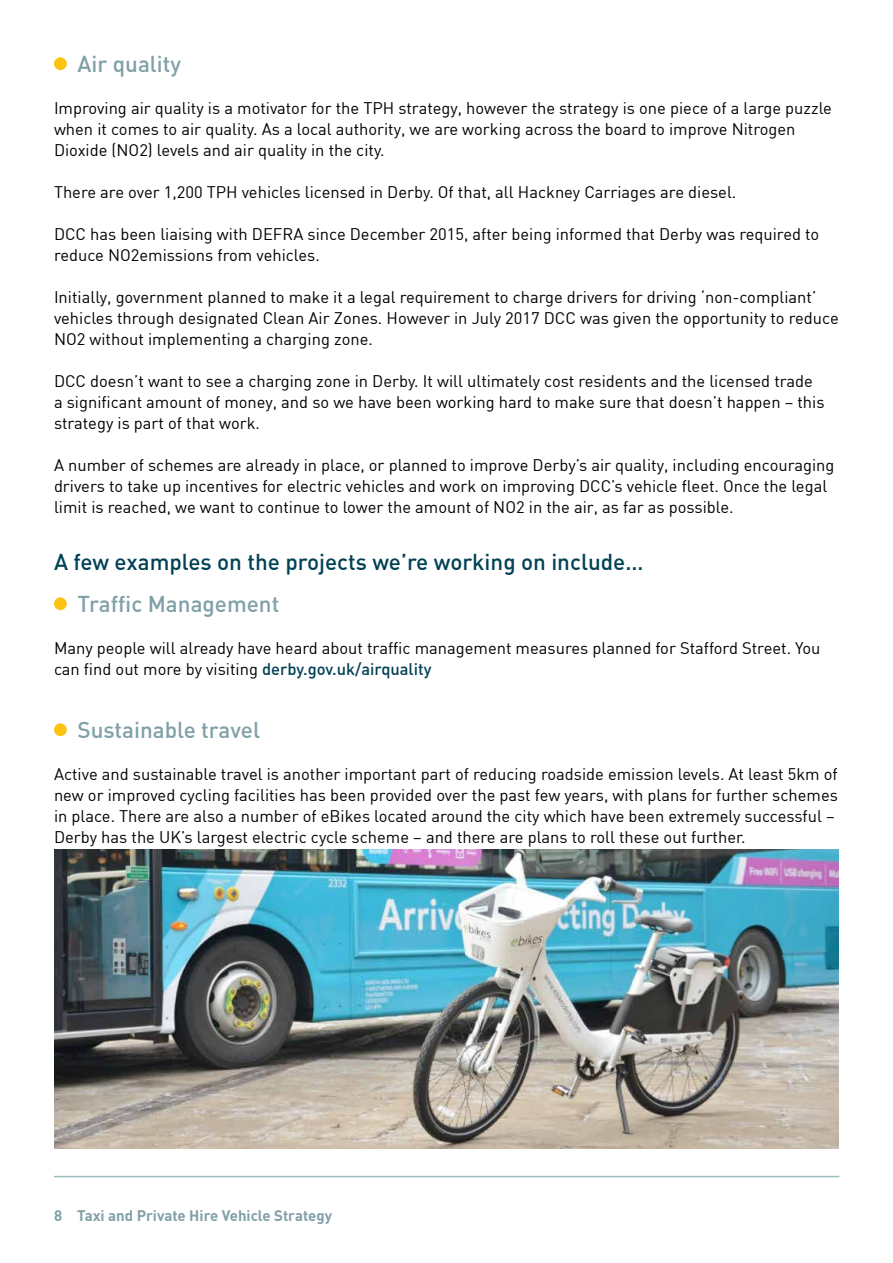
<style>
.page{position:relative;width:893px;height:1263px;background:#fff}
.page>*{position:absolute;margin:0;border:0;box-sizing:border-box;transform-origin:0 0}
.t1{font:500 22.5px "DIN";color:#004155}
.t2{font:500 22.5px "DIN";color:#7fa0a7}
.t3{font:16.5px/21px "DIN";color:#000}
.t4{font:700 15px "DIN";color:#7fa0a7}
.s1{font-weight:500;color:#004155}
</style>
<div class="page">
<hr style="left:54px;top:1176px;width:785px;height:1px;background:#9cbec0">
<div style="left:54px;top:57px;width:13px;height:13px;background:#fcc310;border-radius:50%"></div>
<div style="left:54px;top:597px;width:13px;height:13px;background:#fcc310;border-radius:50%"></div>
<div style="left:54px;top:723px;width:13px;height:13px;background:#fcc310;border-radius:50%"></div>
<img style="left:54px;top:850px;width:784px;height:298px">
<h1 class="t2" style="left:78px;top:49px;width:105px">Air quality</h1>
<p class="t3" style="left:54px;top:97px;width:779px">Improving air quality is a motivator for the TPH strategy, however the strategy is one piece of a large puzzle when it comes to air quality. As a local authority, we are working across the board to improve Nitrogen<br>Dioxide (NO2) levels and air quality in the city.</p>
<p class="t3" style="left:54px;top:181px;width:684px">There are over 1,200 TPH vehicles licensed in Derby. Of that, all Hackney Carriages are diesel.</p>
<p class="t3" style="left:54px;top:223px;width:767px">DCC has been liaising with DEFRA since December 2015, after being informed that Derby was required to reduce NO2emissions from vehicles.</p>
<p class="t3" style="left:54px;top:286px;width:786px">Initially, government planned to make it a legal requirement to charge drivers for driving ‘non-compliant’ vehicles through designated Clean Air Zones. However in July 2017 DCC was given the opportunity to reduce<br>NO2 without implementing a charging zone.</p>
<p class="t3" style="left:54px;top:370px;width:772px">DCC doesn’t want to see a charging zone in Derby. It will ultimately cost residents and the licensed trade a significant amount of money, and so we have been working hard to make sure that doesn’t happen – this strategy is part of that work.</p>
<p class="t3" style="left:54px;top:454px;width:782px">A number of schemes are already in place, or planned to improve Derby’s air quality, including encouraging drivers to take up incentives for electric vehicles and work on improving DCC’s vehicle fleet. Once the legal limit is reached, we want to continue to lower the amount of NO2 in the air, as far as possible.</p>
<h1 class="t1" style="left:54px;top:547px;width:591px">A few examples on the projects we’re working on include…</h1>
<h1 class="t2" style="left:78px;top:589px;width:203px">Traffic Management</h1>
<p class="t3" style="left:54px;top:637px;width:768px">Many people will already have heard about traffic management measures planned for Stafford Street. You can find out more by visiting <span class="s1">derby.gov.uk/airquality</span></p>
<h1 class="t2" style="left:78px;top:715px;width:184px">Sustainable travel</h1>
<p class="t3" style="left:54px;top:763px;width:785px">Active and sustainable travel is another important part of reducing roadside emission levels. At least 5km of new or improved cycling facilities has been provided over the past few years, with plans for further schemes in place. There are also a number of eBikes located around the city which have been extremely successful – Derby has the UK’s largest electric cycle scheme – and there are plans to roll these out further.</p>
<p class="t4" style="left:54px;top:1205px;width:280px">8 Taxi and Private Hire Vehicle Strategy</p>
</div>
